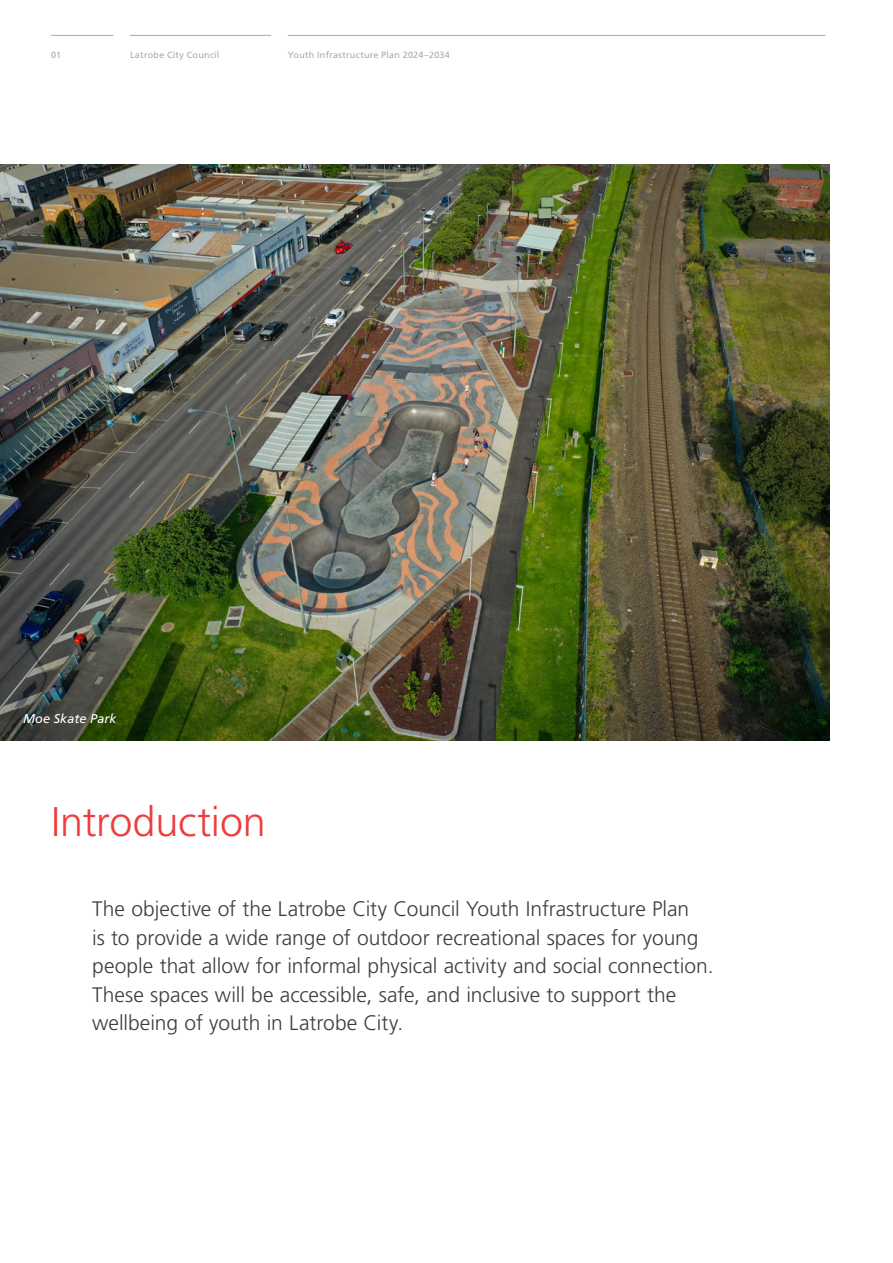
<style>
.page{position:relative;width:893px;height:1263px;background:#fff}
.page>*{position:absolute;margin:0;border:0;box-sizing:border-box;transform-origin:0 0}
.t1{font:300 41.4px "Frutiger LT Std";letter-spacing:-.005em;color:#ee3d3c}
.Vision_-_white{font:300 21px/28.5px "Frutiger LT Std";color:#3e3e3f}
.Body{font:italic 12.75px "Frutiger LT Std";letter-spacing:.01em;color:#fff}
.t2{font:9px "Frutiger LT Std";letter-spacing:.03em;color:#a8a9ad}
</style>
<div class="page">
<img style="left:0;top:164px;width:829px;height:576px">
<hr style="left:51px;top:35px;width:62px;height:1px;background:#a8a9ad">
<hr style="left:130px;top:35px;width:141px;height:1px;background:#a8a9ad">
<hr style="left:288px;top:35px;width:537px;height:1px;background:#a8a9ad">
<p class="t2" style="left:51px;top:49px;width:12px">01</p>
<p class="t2" style="left:130px;top:49px;width:91px">Latrobe City Council</p>
<p class="t2" style="left:288px;top:49px;width:164px">Youth Infrastructure Plan 2024–2034</p>
<p class="Body" style="left:23px;top:711px;width:95px">Moe Skate Park</p>
<h1 class="t1" style="left:51px;top:799px;width:216px">Introduction</h1>
<p class="Vision_-_white" style="left:92px;top:895px;width:623px">The objective of the Latrobe City Council Youth Infrastructure Plan<br>is to provide a wide range of outdoor recreational spaces for young people that allow for informal physical activity and social connection.<br>These spaces will be accessible, safe, and inclusive to support the wellbeing of youth in Latrobe City.</p>
</div>
